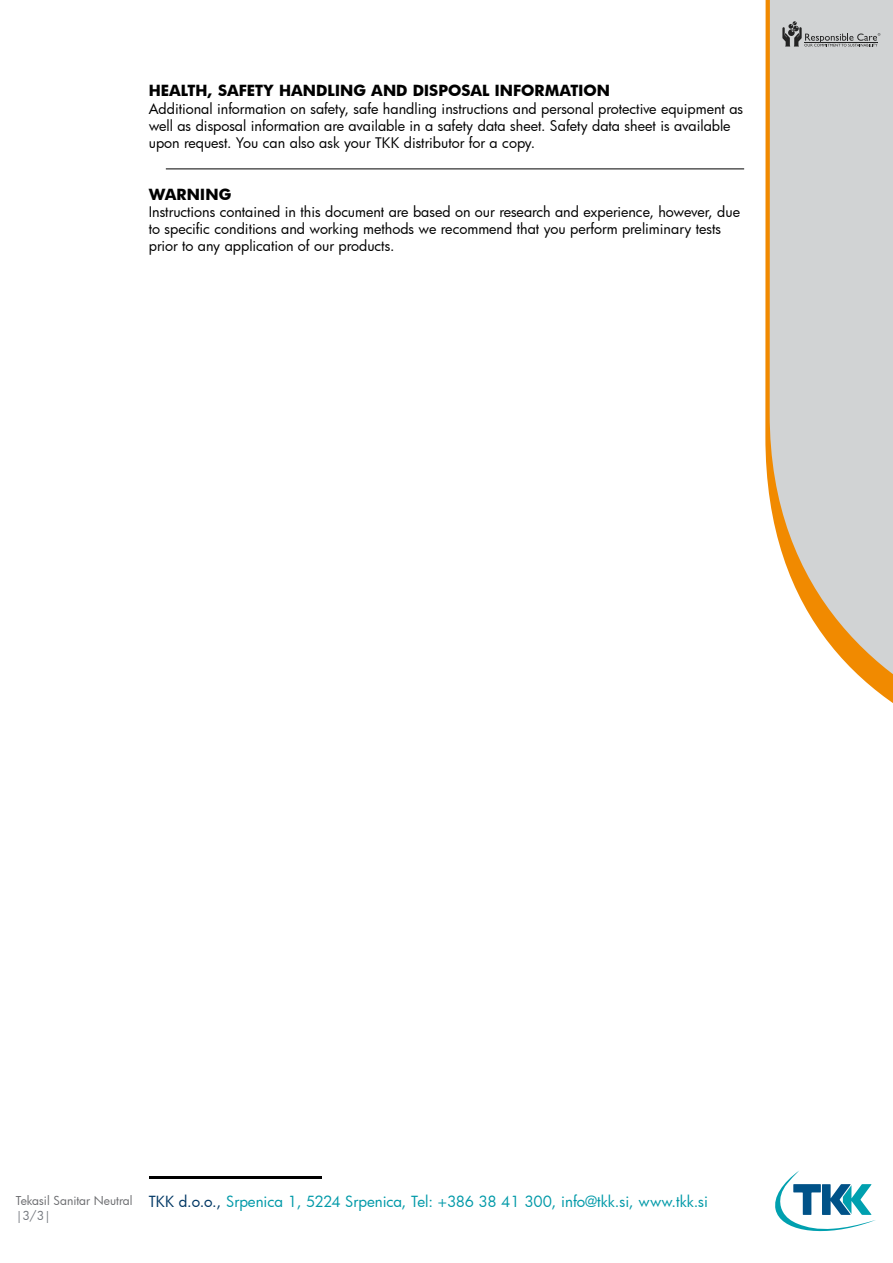
<style>
.page{position:relative;width:893px;height:1263px;background:#fff}
.page>*{position:absolute;margin:0;border:0;box-sizing:border-box;transform-origin:0 0}
.t1{font:15px "Futura";color:#0099a8}
.t2{font:700 15px "Futura";color:#000}
.t3{font:14.25px/17.1px "Futura";color:#000}
.t4{font:12px "Futura";color:#70747a}
.s1{color:#003764}
</style>
<div class="page">
<svg style="left:765px;top:0;width:5px;height:500px;background:#f19c29"></svg>
<svg style="left:770px;top:0;width:123px;height:703px;background:#d7d3cd"></svg>
<svg style="left:782px;top:21px;width:98px;height:26px;background:#abadae"></svg>
<hr style="left:149px;top:1176px;width:172px;height:3px;background:#000">
<svg style="left:775px;top:1171px;width:101px;height:61px"></svg>
<hr style="left:166px;top:169px;width:578px;height:1px;background:#000">
<p class="t2" style="left:149px;top:80px;width:463px">HEALTH, SAFETY HANDLING AND DISPOSAL INFORMATION</p>
<p class="t3" style="left:149px;top:99px;width:596px">Additional information on safety, safe handling instructions and personal protective equipment as well as disposal information are available in a safety data sheet. Safety data sheet is available upon request. You can also ask your TKK distributor for a copy.</p>
<p class="t2" style="left:149px;top:184px;width:84px">WARNING</p>
<p class="t3" style="left:149px;top:203px;width:593px">Instructions contained in this document are based on our research and experience, however, due to specific conditions and working methods we recommend that you perform preliminary tests prior to any application of our products.</p>
<p class="t1" style="left:16px;top:1192px;width:694px"><sup>Tekasil</sup> <sup>Sanitar</sup> <sup>Neutral</sup> <span class="s1">TKK d.o.o.,</span> Srpenica 1, 5224 Srpenica, Tel: +386 38 41 300, info@tkk.si, www.tkk.si</p>
<p class="t4" style="left:16px;top:1207px;width:37px">|3/3|</p>
</div>
